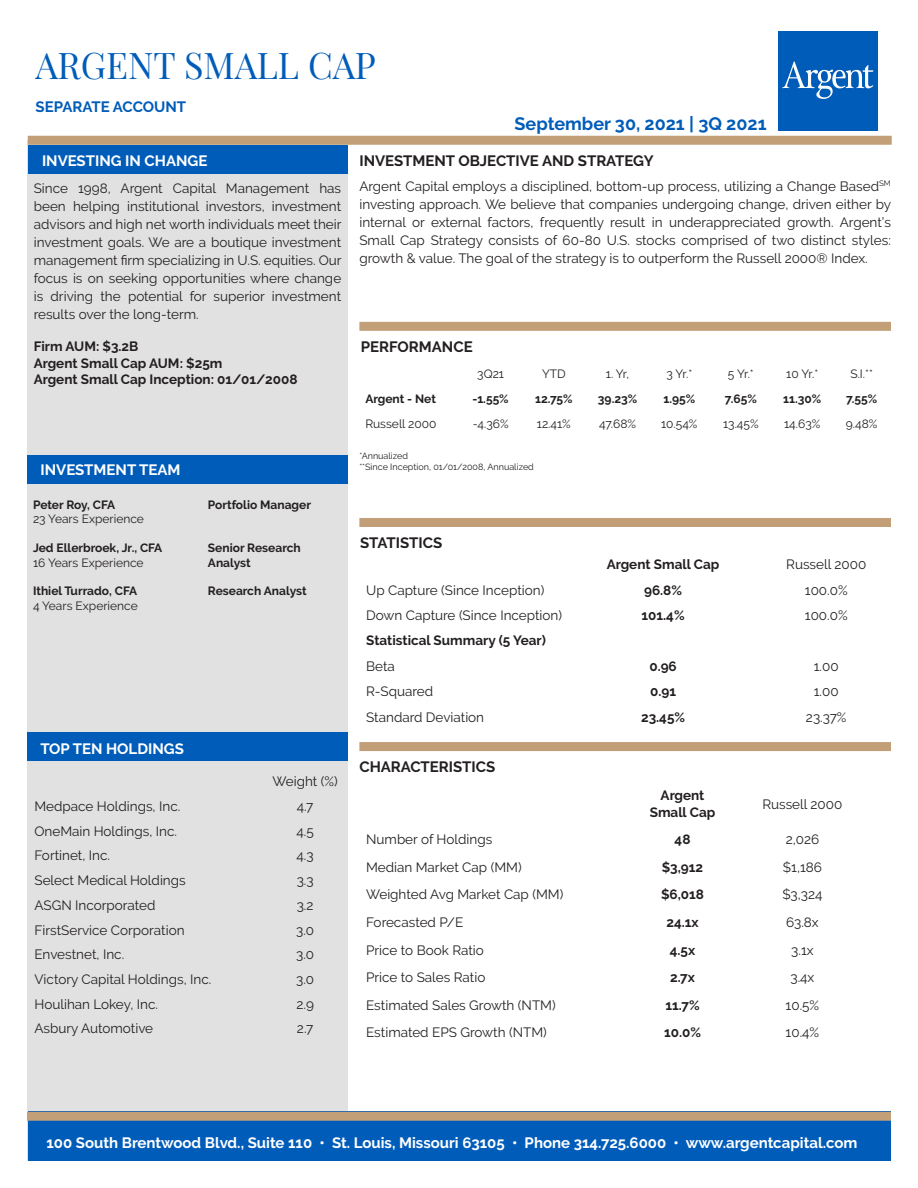
<style>
.page{position:relative;width:918px;height:1188px;background:#fff}
.page>*{position:absolute;margin:0;border:0;box-sizing:border-box;transform-origin:0 0}
.t1{font:36px "Playfair Display";color:#005cb9}
.t2{font:700 18px "Raleway";color:#005cb9}
.t3{font:700 15px "Raleway";color:#fff}
.t4{font:700 15px "Raleway";color:#231f20}
.t5{font:700 15px "Raleway";color:#005cb9}
.t6{font:13.5px/18px "Raleway";color:#231f20;text-align:justify}
.t7{font:700 13.5px "Raleway";color:#231f20}
.t8{font:700 12px/14.4px "Raleway";color:#231f20}
.t9{font:12px "Raleway";color:#231f20}
.t10{font:9px "Raleway";color:#231f20}
</style>
<div class="page">
<div style="left:27px;top:140px;width:321px;height:1021px;background:#e1e1e1"></div>
<div style="left:28px;top:1112px;width:863px;height:49px;background:#005cb9"></div>
<div style="left:28px;top:136px;width:864px;height:9px;background:#c39f77"></div>
<div style="left:27px;top:1112px;width:864px;height:9px;background:#c39f77"></div>
<div style="left:28px;top:145px;width:320px;height:28px;background:#005cb9"></div>
<div style="left:27px;top:455px;width:321px;height:29px;background:#005cb9"></div>
<div style="left:27px;top:732px;width:321px;height:29px;background:#005cb9"></div>
<div style="left:359px;top:518px;width:532px;height:9px;background:#c39f77"></div>
<div style="left:359px;top:322px;width:532px;height:9px;background:#c39f77"></div>
<div style="left:359px;top:742px;width:532px;height:9px;background:#c39f77"></div>
<img style="left:779px;top:31px;width:99px;height:99px">
<p class="t1" style="left:36px;top:37px;width:342px">ARGENT SMALL CAP</p>
<p class="t5" style="left:36px;top:98px;width:152px">SEPARATE ACCOUNT</p>
<p class="t2" style="left:515px;top:113px;width:253px">September 30, 2021 | 3Q 2021</p>
<p class="t3" style="left:42px;top:152px;width:167px">INVESTING IN CHANGE</p>
<p class="t6" style="left:34px;top:179px;width:309px">Since 1998, Argent Capital Management has been helping institutional investors, investment advisors and high net worth individuals meet their investment goals. We are a boutique investment management firm specializing in U.S. equities. Our focus is on seeking opportunities where change is driving the potential for superior investment results over the long-term.</p>
<p class="t7" style="left:34px;top:339px;width:106px">Firm AUM: $3.2B</p>
<p class="t7" style="left:34px;top:355px;width:190px">Argent Small Cap AUM: $25m</p>
<p class="t7" style="left:34px;top:371px;width:265px">Argent Small Cap Inception: 01/01/2008</p>
<p class="t3" style="left:40px;top:461px;width:141px">INVESTMENT TEAM</p>
<p class="t8" style="left:33px;top:498px;width:84px">Peter Roy, CFA</p>
<p class="t9" style="left:33px;top:512px;width:112px">23 Years Experience</p>
<p class="t8" style="left:208px;top:498px;width:105px">Portfolio Manager</p>
<p class="t8" style="left:33px;top:541px;width:131px">Jed Ellerbroek, Jr., CFA</p>
<p class="t9" style="left:33px;top:555px;width:112px">16 Years Experience</p>
<p class="t8" style="left:208px;top:541px;width:94px">Senior Research<br>Analyst</p>
<p class="t8" style="left:33px;top:584px;width:106px">Ithiel Turrado, CFA</p>
<p class="t9" style="left:33px;top:599px;width:106px">4 Years Experience</p>
<p class="t8" style="left:208px;top:584px;width:100px">Research Analyst</p>
<p class="t3" style="left:40px;top:740px;width:145px">TOP TEN HOLDINGS</p>
<p class="t6" style="left:273px;top:773px;width:67px">Weight (%)</p>
<p class="t6" style="left:34px;top:797px;width:147px">Medpace Holdings, Inc.</p>
<p class="t6" style="left:297px;top:797px;width:18px">4.7</p>
<p class="t6" style="left:34px;top:822px;width:144px">OneMain Holdings, Inc.</p>
<p class="t6" style="left:297px;top:822px;width:19px">4.5</p>
<p class="t6" style="left:34px;top:847px;width:77px">Fortinet, Inc.</p>
<p class="t6" style="left:297px;top:847px;width:19px">4.3</p>
<p class="t6" style="left:34px;top:871px;width:153px">Select Medical Holdings</p>
<p class="t6" style="left:297px;top:871px;width:18px">3.3</p>
<p class="t6" style="left:34px;top:896px;width:123px">ASGN Incorporated</p>
<p class="t6" style="left:297px;top:896px;width:18px">3.2</p>
<p class="t6" style="left:34px;top:921px;width:152px">FirstService Corporation</p>
<p class="t6" style="left:296px;top:921px;width:20px">3.0</p>
<p class="t6" style="left:34px;top:945px;width:91px">Envestnet, Inc.</p>
<p class="t6" style="left:296px;top:945px;width:20px">3.0</p>
<p class="t6" style="left:34px;top:970px;width:178px">Victory Capital Holdings, Inc.</p>
<p class="t6" style="left:296px;top:970px;width:20px">3.0</p>
<p class="t6" style="left:34px;top:995px;width:125px">Houlihan Lokey, Inc.</p>
<p class="t6" style="left:296px;top:995px;width:19px">2.9</p>
<p class="t6" style="left:34px;top:1019px;width:120px">Asbury Automotive</p>
<p class="t6" style="left:297px;top:1019px;width:18px">2.7</p>
<p class="t4" style="left:359px;top:152px;width:296px">INVESTMENT OBJECTIVE AND STRATEGY</p>
<p class="t6" style="left:359px;top:177px;width:533px">Argent Capital employs a disciplined, bottom-up process, utilizing a Change Based<sup>SM </sup>investing approach. We believe that companies undergoing change, driven either by internal or external factors, frequently result in underappreciated growth. Argent’s Small Cap Strategy consists of 60-80 U.S. stocks comprised of two distinct styles: growth &amp; value. The goal of the strategy is to outperform the Russell 2000® Index.</p>
<p class="t4" style="left:361px;top:338px;width:113px">PERFORMANCE</p>
<p class="t9" style="left:477px;top:366px;width:28px">3Q21</p>
<p class="t9" style="left:542px;top:366px;width:25px">YTD</p>
<p class="t9" style="left:606px;top:366px;width:25px">1. Yr,</p>
<p class="t9" style="left:666px;top:366px;width:27px">3 Yr.*</p>
<p class="t9" style="left:728px;top:366px;width:27px">5 Yr.*</p>
<p class="t9" style="left:786px;top:366px;width:33px">10 Yr.*</p>
<p class="t9" style="left:850px;top:366px;width:24px">S.I.**</p>
<p class="t8" style="left:365px;top:391px;width:72px">Argent - Net</p>
<p class="t8" style="left:473px;top:391px;width:38px">-1.55%</p>
<p class="t8" style="left:535px;top:391px;width:39px">12.75%</p>
<p class="t8" style="left:598px;top:391px;width:41px">39.23%</p>
<p class="t8" style="left:663px;top:391px;width:33px">1.95%</p>
<p class="t8" style="left:725px;top:391px;width:33px">7.65%</p>
<p class="t8" style="left:783px;top:391px;width:40px">11.30%</p>
<p class="t8" style="left:846px;top:391px;width:33px">7.55%</p>
<p class="t9" style="left:365px;top:416px;width:73px">Russell 2000</p>
<p class="t9" style="left:473px;top:416px;width:37px">-4.36%</p>
<p class="t9" style="left:537px;top:416px;width:35px">12.41%</p>
<p class="t9" style="left:599px;top:416px;width:39px">47.68%</p>
<p class="t9" style="left:661px;top:416px;width:38px">10.54%</p>
<p class="t9" style="left:723px;top:416px;width:37px">13.45%</p>
<p class="t9" style="left:784px;top:416px;width:38px">14.63%</p>
<p class="t9" style="left:846px;top:416px;width:33px">9.48%</p>
<p class="t10" style="left:359px;top:451px;width:50px">*Annualized</p>
<p class="t10" style="left:359px;top:462px;width:176px">**Since Inception, 01/01/2008, Annualized</p>
<p class="t4" style="left:360px;top:535px;width:84px">STATISTICS</p>
<p class="t7" style="left:607px;top:557px;width:114px">Argent Small Cap</p>
<p class="t6" style="left:786px;top:555px;width:82px">Russell 2000</p>
<p class="t6" style="left:366px;top:581px;width:180px">Up Capture (Since Inception)</p>
<p class="t7" style="left:644px;top:582px;width:39px">96.8%</p>
<p class="t6" style="left:805px;top:581px;width:44px">100.0%</p>
<p class="t6" style="left:366px;top:606px;width:197px">Down Capture (Since Inception)</p>
<p class="t7" style="left:642px;top:608px;width:44px">101.4%</p>
<p class="t6" style="left:805px;top:606px;width:44px">100.0%</p>
<p class="t7" style="left:366px;top:633px;width:181px">Statistical Summary (5 Year)</p>
<p class="t6" style="left:366px;top:657px;width:30px">Beta</p>
<p class="t7" style="left:649px;top:658px;width:29px">0.96</p>
<p class="t6" style="left:814px;top:657px;width:26px">1.00</p>
<p class="t6" style="left:366px;top:683px;width:69px">R-Squared</p>
<p class="t7" style="left:650px;top:684px;width:27px">0.91</p>
<p class="t6" style="left:814px;top:683px;width:26px">1.00</p>
<p class="t6" style="left:366px;top:708px;width:120px">Standard Deviation</p>
<p class="t7" style="left:641px;top:709px;width:45px">23.45%</p>
<p class="t6" style="left:806px;top:708px;width:42px">23.37%</p>
<p class="t4" style="left:359px;top:759px;width:137px">CHARACTERISTICS</p>
<p class="t7" style="left:661px;top:788px;width:45px">Argent</p>
<p class="t7" style="left:650px;top:804px;width:67px">Small Cap</p>
<p class="t6" style="left:762px;top:795px;width:82px">Russell 2000</p>
<p class="t6" style="left:366px;top:830px;width:128px">Number of Holdings</p>
<p class="t7" style="left:675px;top:832px;width:17px">48</p>
<p class="t6" style="left:786px;top:830px;width:35px">2,026</p>
<p class="t6" style="left:366px;top:858px;width:157px">Median Market Cap (MM)</p>
<p class="t7" style="left:662px;top:859px;width:43px">$3,912</p>
<p class="t6" style="left:783px;top:858px;width:41px">$1,186</p>
<p class="t6" style="left:366px;top:886px;width:199px">Weighted Avg Market Cap (MM)</p>
<p class="t7" style="left:661px;top:887px;width:44px">$6,018</p>
<p class="t6" style="left:782px;top:886px;width:42px">$3,324</p>
<p class="t6" style="left:366px;top:913px;width:99px">Forecasted P/E</p>
<p class="t7" style="left:666px;top:915px;width:34px">24.1x</p>
<p class="t6" style="left:786px;top:913px;width:34px">63.8x</p>
<p class="t6" style="left:366px;top:941px;width:119px">Price to Book Ratio</p>
<p class="t7" style="left:670px;top:942px;width:27px">4.5x</p>
<p class="t6" style="left:791px;top:941px;width:24px">3.1x</p>
<p class="t6" style="left:366px;top:968px;width:121px">Price to Sales Ratio</p>
<p class="t7" style="left:670px;top:970px;width:26px">2.7x</p>
<p class="t6" style="left:790px;top:968px;width:25px">3.4x</p>
<p class="t6" style="left:366px;top:996px;width:191px">Estimated Sales Growth (NTM)</p>
<p class="t7" style="left:665px;top:997px;width:36px">11.7%</p>
<p class="t6" style="left:786px;top:996px;width:35px">10.5%</p>
<p class="t6" style="left:366px;top:1024px;width:182px">Estimated EPS Growth (NTM)</p>
<p class="t7" style="left:664px;top:1025px;width:38px">10.0%</p>
<p class="t6" style="left:786px;top:1024px;width:35px">10.4%</p>
<p class="t3" style="left:46px;top:1134px;width:813px">100 South Brentwood Blvd., Suite 110 • St. Louis, Missouri 63105 • Phone 314.725.6000 • www.argentcapital.com</p>
</div>
